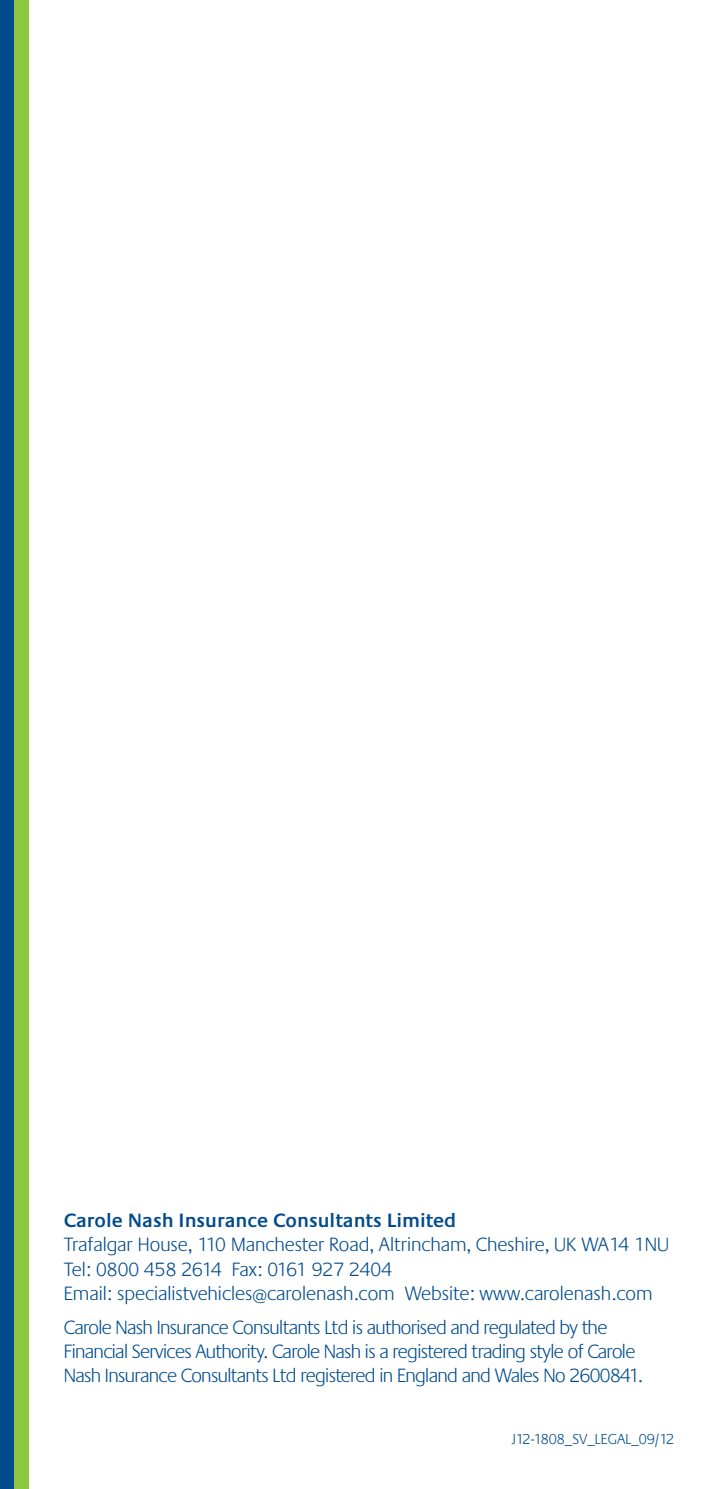
<style>
.page{position:relative;width:702px;height:1489px;background:#fff}
.page>*{position:absolute;margin:0;border:0;box-sizing:border-box;transform-origin:0 0}
.t1{font:300 20px/24px "Praxis EF";letter-spacing:-.03em;color:#004b8d}
.t2{font:300 20px/24px "Praxis EF";color:#004b8d}
.t3{font:600 20px "Praxis EF";color:#004b8d}
.t4{font:300 15px "Praxis EF";color:#004b8d}
</style>
<div class="page">
<div style="left:0;top:0;width:14px;height:1488px;background:#004b8d"></div>
<div style="left:14px;top:0;width:14px;height:1488px;background:#8dc63f"></div>
<p class="t3" style="left:64px;top:1209px;width:394px">Carole Nash Insurance Consultants Limited</p>
<p class="t2" style="left:64px;top:1233px;width:607px">Trafalgar House, 110 Manchester Road, Altrincham, Cheshire, UK WA14 1NU<br>Tel: 0800 458 2614 Fax: 0161 927 2404<br>Email: specialistvehicles@carolenash.com Website: www.carolenash.com</p>
<p class="t1" style="left:64px;top:1315px;width:580px">Carole Nash Insurance Consultants Ltd is authorised and regulated by the<br>Financial Services Authority. Carole Nash is a registered trading style of Carole<br>Nash Insurance Consultants Ltd registered in England and Wales No 2600841.</p>
<p class="t4" style="left:511px;top:1430px;width:164px">J12-1808_SV_LEGAL_09/12</p>
</div>
